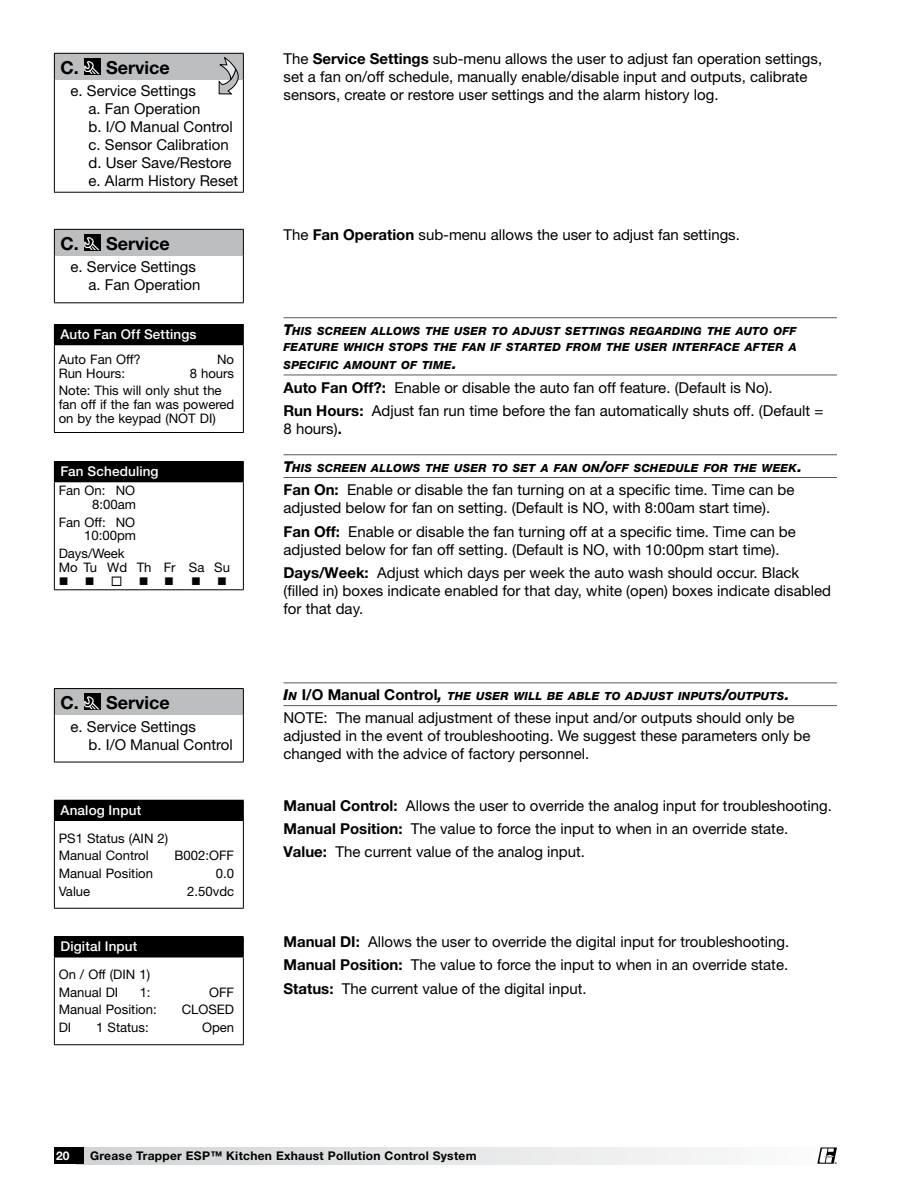
<style>
.page{position:relative;width:918px;height:1188px;background:#fff}
.page>*{position:absolute;margin:0;border:0;box-sizing:border-box;transform-origin:0 0}
.t1{font:700 18px "Helvetica Neue LT Std";color:#000}
.t2{font:15px/18px "Helvetica Neue LT Std";color:#000}
.t3{font:500 13.5px "Helvetica Neue LT Std";letter-spacing:.01em;color:#fff}
.t4{font:13.2px/13.8px "Helvetica Neue LT Std";color:#000}
.t5{font:13.2px "Wingdings";color:#000}
.t6{font:700 12px "Helvetica Neue LT Std";letter-spacing:.025em;color:#000}
.t7{font:700 12px "Helvetica Neue LT Std";color:#fff}
.t8{font:italic 800 11.25px/16.5px "Helvetica Neue LT Std";letter-spacing:.025em;color:#000}
.t9{font:700 2.7px "Helvetica Neue LT Std";color:#000}
.s1{font-weight:700}
.s2{font-size:15px}
.s3{font-weight:700;font-style:normal;font-size:15px}
</style>
<div class="page">
<div style="left:77px;top:1148px;width:760px;height:16px;background:linear-gradient(to right,#d1d2d4,#fcfcfc)"></div>
<div style="left:54px;top:1148px;width:30px;height:16px;background:#000"></div>
<svg style="left:817px;top:1148px;width:20px;height:16px"></svg>
<div style="left:54px;top:229px;width:189px;height:27px;background:#bcbec0"></div>
<hr style="left:54px;top:229px;width:190px;height:1px;background:#000">
<svg style="left:54px;top:230px;width:1px;height:26px"></svg>
<svg style="left:243px;top:230px;width:1px;height:26px"></svg>
<hr style="left:54px;top:256px;width:1px;height:46px;background:#000">
<hr style="left:243px;top:256px;width:1px;height:46px;background:#000">
<hr style="left:54px;top:302px;width:190px;height:1px;background:#000">
<div style="left:84px;top:234px;width:17px;height:17px;background:#000"></div>
<svg style="left:84px;top:237px;width:16px;height:13px"></svg>
<div style="left:54px;top:53px;width:189px;height:27px;background:#bcbec0"></div>
<hr style="left:54px;top:53px;width:190px;height:1px;background:#000">
<svg style="left:54px;top:54px;width:1px;height:26px"></svg>
<hr style="left:54px;top:80px;width:1px;height:112px;background:#000">
<hr style="left:243px;top:80px;width:1px;height:112px;background:#000">
<hr style="left:54px;top:192px;width:190px;height:1px;background:#000">
<div style="left:84px;top:58px;width:17px;height:17px;background:#000"></div>
<svg style="left:84px;top:61px;width:16px;height:13px"></svg>
<svg style="left:219px;top:54px;width:25px;height:40px"></svg>
<hr style="left:284px;top:317px;width:553px;height:1px;background:#58595b">
<hr style="left:284px;top:375px;width:553px;height:1px;background:#58595b">
<div style="left:54px;top:325px;width:189px;height:20px;background:#000"></div>
<hr style="left:54px;top:324px;width:190px;height:1px;background:#000">
<svg style="left:243px;top:325px;width:1px;height:19px"></svg>
<hr style="left:54px;top:344px;width:190px;height:1px;background:#000">
<hr style="left:54px;top:345px;width:1px;height:87px;background:#000">
<hr style="left:243px;top:345px;width:1px;height:87px;background:#000">
<hr style="left:54px;top:432px;width:190px;height:1px;background:#000">
<hr style="left:284px;top:454px;width:553px;height:1px;background:#58595b">
<hr style="left:284px;top:477px;width:553px;height:1px;background:#58595b">
<div style="left:54px;top:462px;width:189px;height:20px;background:#000"></div>
<hr style="left:54px;top:461px;width:190px;height:1px;background:#000">
<svg style="left:243px;top:462px;width:1px;height:19px"></svg>
<hr style="left:54px;top:481px;width:190px;height:1px;background:#000">
<hr style="left:54px;top:482px;width:1px;height:107px;background:#000">
<hr style="left:243px;top:482px;width:1px;height:107px;background:#000">
<hr style="left:54px;top:589px;width:190px;height:1px;background:#000">
<hr style="left:284px;top:682px;width:553px;height:1px;background:#58595b">
<hr style="left:284px;top:705px;width:553px;height:1px;background:#58595b">
<div style="left:54px;top:689px;width:189px;height:26px;background:#bcbec0"></div>
<hr style="left:54px;top:688px;width:190px;height:1px;background:#000">
<svg style="left:54px;top:689px;width:1px;height:26px"></svg>
<svg style="left:243px;top:689px;width:1px;height:26px"></svg>
<hr style="left:54px;top:715px;width:1px;height:47px;background:#000">
<hr style="left:243px;top:715px;width:1px;height:47px;background:#000">
<hr style="left:54px;top:762px;width:190px;height:1px;background:#000">
<div style="left:84px;top:693px;width:17px;height:17px;background:#000"></div>
<svg style="left:84px;top:696px;width:15px;height:13px"></svg>
<div style="left:54px;top:800px;width:189px;height:20px;background:#000"></div>
<hr style="left:54px;top:800px;width:190px;height:1px;background:#000">
<svg style="left:243px;top:801px;width:1px;height:19px"></svg>
<hr style="left:54px;top:820px;width:190px;height:1px;background:#000">
<hr style="left:54px;top:821px;width:1px;height:87px;background:#000">
<hr style="left:243px;top:821px;width:1px;height:87px;background:#000">
<hr style="left:54px;top:908px;width:190px;height:1px;background:#000">
<div style="left:54px;top:937px;width:189px;height:20px;background:#000"></div>
<hr style="left:54px;top:936px;width:190px;height:1px;background:#000">
<svg style="left:243px;top:937px;width:1px;height:20px"></svg>
<hr style="left:54px;top:957px;width:190px;height:1px;background:#000">
<hr style="left:54px;top:957px;width:1px;height:87px;background:#000">
<hr style="left:243px;top:957px;width:1px;height:87px;background:#000">
<hr style="left:54px;top:1044px;width:190px;height:1px;background:#000">
<p class="t1" style="left:60px;top:56px;width:111px">C. Service</p>
<p class="t2" style="left:89px;top:82px;width:151px;text-indent:-18px">e. Service Settings<br>a. Fan Operation<br>b. I/O Manual Control c. Sensor Calibration d. User Save/Restore e. Alarm History Reset</p>
<p class="t1" style="left:60px;top:232px;width:111px">C. Service</p>
<p class="t2" style="left:89px;top:258px;width:113px;text-indent:-18px">e. Service Settings a. Fan Operation</p>
<p class="t3" style="left:60px;top:326px;width:138px">Auto Fan Off Settings</p>
<p class="t4" style="left:59px;top:352px;width:84px">Auto Fan Off?</p>
<p class="t4" style="left:217px;top:352px;width:19px">No</p>
<p class="t4" style="left:59px;top:366px;width:68px">Run Hours:</p>
<p class="t4" style="left:59px;top:364px;width:177px;line-height:17.7px;text-indent:131px">8 hours<br>Note: This will only shut the</p>
<p class="t4" style="left:59px;top:397px;width:177px">fan off if the fan was powered on by the keypad (NOT DI)</p>
<p class="t3" style="left:60px;top:463px;width:100px">Fan Scheduling</p>
<p class="t4" style="left:59px;top:483px;width:79px;text-align:right">Fan On: NO<br>8:00am</p>
<p class="t4" style="left:59px;top:515px;width:79px;text-align:right">Fan Off: NO<br>10:00pm</p>
<p class="t4" style="left:59px;top:546px;width:173px">Days/Week<br>Mo Tu Wd Th Fr Sa Su</p>
<p class="t5" style="left:59px;top:574px;width:117px">■■◻■■</p>
<p class="t1" style="left:60px;top:691px;width:111px">C. Service</p>
<p class="t2" style="left:89px;top:717px;width:146px;text-indent:-18px">e. Service Settings<br>b. I/O Manual Control</p>
<p class="t3" style="left:60px;top:802px;width:82px">Analog Input</p>
<p class="t4" style="left:59px;top:829px;width:111px;line-height:17.7px">PS1 Status (AIN 2)<br>Manual Control</p>
<p class="t4" style="left:175px;top:848px;width:61px">B002:OFF</p>
<p class="t4" style="left:59px;top:866px;width:96px">Manual Position</p>
<p class="t4" style="left:216px;top:866px;width:20px">0.0</p>
<p class="t4" style="left:59px;top:884px;width:33px">Value</p>
<p class="t4" style="left:187px;top:884px;width:48px">2.50vdc</p>
<p class="t3" style="left:60px;top:938px;width:79px">Digital Input</p>
<p class="t4" style="left:59px;top:965px;width:93px;line-height:17.7px">On / Off (DIN 1)<br>Manual DI</p>
<p class="t4" style="left:140px;top:985px;width:12px">1:</p>
<p class="t4" style="left:209px;top:985px;width:27px">OFF</p>
<p class="t4" style="left:59px;top:1003px;width:100px">Manual Position:</p>
<p class="t4" style="left:182px;top:1003px;width:54px">CLOSED</p>
<p class="t4" style="left:59px;top:1020px;width:14px">DI</p>
<p class="t4" style="left:96px;top:1020px;width:54px">1 Status:</p>
<p class="t4" style="left:202px;top:1020px;width:34px">Open</p>
<p class="t2" style="left:284px;top:49px;width:540px">The <span class="s1">Service Settings</span> sub-menu allows the user to adjust fan operation settings, set a fan on/off schedule, manually enable/disable input and outputs, calibrate sensors, create or restore user settings and the alarm history log.</p>
<p class="t2" style="left:284px;top:225px;width:458px">The <span class="s1">Fan Operation</span> sub-menu allows the user to adjust fan settings.</p>
<p class="t8" style="left:284px;top:323px;width:515px"><span class="s2">T</span>HIS SCREEN ALLOWS THE USER TO ADJUST SETTINGS REGARDING THE AUTO OFF<br>FEATURE WHICH STOPS THE FAN IF STARTED FROM THE USER INTERFACE AFTER A</p>
<p class="t8" style="left:284px;top:357px;width:17px">SPEC</p>
<p class="t8" style="left:316px;top:357px;width:143px">IFIC AMOUNT OF TIME<span class="s2">.</span></p>
<p class="t2" style="left:284px;top:376px;width:541px;line-height:23.4px"><span class="s1">Auto Fan Off?:</span> Enable or disable the auto fan off feature. (Default is No).<br><span class="s1">Run Hours:</span> Adjust fan run time before the fan automatically shuts off. (Default =</p>
<p class="t2" style="left:284px;top:420px;width:60px">8 hours)<span class="s1">.</span></p>
<p class="t8" style="left:284px;top:460px;width:520px"><span class="s2">T</span>HIS SCREEN ALLOWS THE USER TO SET A FAN ON<span class="s2">/</span>OFF SCHEDULE FOR THE WEEK<span class="s2">.</span></p>
<p class="t2" style="left:284px;top:481px;width:512px"><span class="s1">Fan On:</span> Enable or disable the fan turning on at a specific time. Time can be adjusted below for fan on setting. (Default is NO, with 8:00am start time).</p>
<p class="t2" style="left:284px;top:522px;width:514px"><span class="s1">Fan Off:</span> Enable or disable the fan turning off at a specific time. Time can be adjusted below for fan off setting. (Default is NO, with 10:00pm start time).</p>
<p class="t2" style="left:284px;top:564px;width:549px"><span class="s1">Days/Week:</span> Adjust which days per week the auto wash should occur. Black (filled in) boxes indicate enabled for that day, white (open) boxes indicate disabled for that day.</p>
<p class="t8" style="left:284px;top:688px;width:508px"><span class="s2">I</span>N <span class="s3">I/O Manual Control</span><span class="s2">,</span> THE USER WILL BE ABLE TO ADJUST INPUTS<span class="s2">/</span>OUTPUTS<span class="s2">.</span></p>
<p class="t2" style="left:284px;top:709px;width:529px">NOTE: The manual adjustment of these input and/or outputs should only be adjusted in the event of troubleshooting. We suggest these parameters only be changed with the advice of factory personnel.</p>
<p class="t2" style="left:284px;top:793px;width:550px;line-height:23.4px"><span class="s1">Manual Control:</span> Allows the user to override the analog input for troubleshooting.<br><span class="s1">Manual Position:</span> The value to force the input to when in an override state.<br><span class="s1">Value:</span> The current value of the analog input.</p>
<p class="t2" style="left:284px;top:930px;width:507px;line-height:23.4px;text-align:justify"><span class="s1">Manual DI:</span> Allows the user to override the digital input for troubleshooting.<br><span class="s1">Manual Position:</span> The value to force the input to when in an override state.<br><span class="s1">Status:</span> The current value of the digital input.</p>
<p class="t7" style="left:56px;top:1148px;width:15px">20</p>
<p class="t6" style="left:90px;top:1148px;width:388px">Grease Trapper ESP™ Kitchen Exhaust Pollution Control System</p>
<p class="t9" style="left:835px;top:1161px;width:4px">®</p>
</div>
